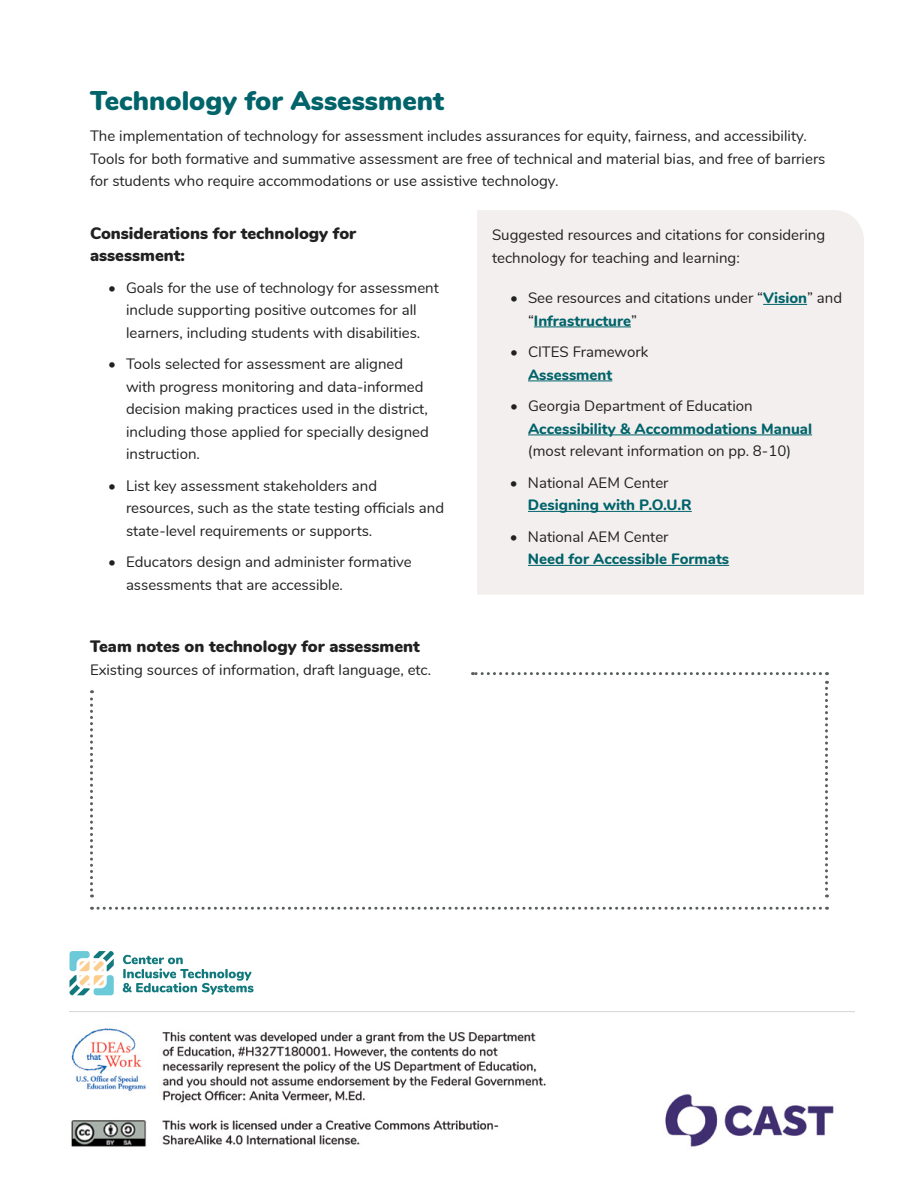
<style>
.page{position:relative;width:918px;height:1188px;background:#fff}
.page>*{position:absolute;margin:0;border:0;box-sizing:border-box;transform-origin:0 0}
.t1{font:900 27px "Nunito";color:#00646a}
.t2{font:900 16.5px/22.5px "Nunito";color:#212121}
.paragraph{font:15px/22.5px "Nunito";color:#212121}
.t3{font:800 15px/22.5px "Nunito";color:#00646a}
.s1{font-weight:800;color:#00646a}
.s2{font-weight:400;color:#212121}
</style>
<div class="page">
<div style="left:477px;top:210px;width:387px;height:385px;background:#f3efee"></div>
<hr style="left:763px;top:304px;width:44px;height:1px;background:#00646a">
<hr style="left:534px;top:327px;width:97px;height:1px;background:#00646a">
<hr style="left:528px;top:381px;width:84px;height:1px;background:#00646a">
<hr style="left:528px;top:435px;width:284px;height:1px;background:#00646a">
<hr style="left:528px;top:511px;width:164px;height:1px;background:#00646a">
<hr style="left:528px;top:565px;width:201px;height:1px;background:#00646a">
<svg style="left:825px;top:681px;width:3px;height:216px"></svg>
<svg style="left:92px;top:907px;width:728px;height:3px"></svg>
<svg style="left:472px;top:672px;width:348px;height:3px"></svg>
<svg style="left:90px;top:690px;width:3px;height:207px"></svg>
<img style="left:71px;top:1028px;width:763px;height:119px">
<svg style="left:123px;top:954px;width:131px;height:41px"></svg>
<svg style="left:70px;top:951px;width:44px;height:44px"></svg>
<h2 class="t1" style="left:90px;top:80px;width:356px">Technology for Assessment</h2>
<p class="paragraph" style="left:90px;top:124px;width:737px">The implementation of technology for assessment includes assurances for equity, fairness, and accessibility.<br>Tools for both formative and summative assessment are free of technical and material bias, and free of barriers for students who require accommodations or use assistive technology.</p>
<h3 class="t2" style="left:90px;top:221px;width:268px">Considerations for technology for assessment:</h3>
<p class="paragraph" style="left:108px;top:276px;width:332px;text-align:center">• Goals for the use of technology for assessment include supporting positive outcomes for all learners, including students with disabilities.</p>
<p class="paragraph" style="left:126px;top:352px;width:304px;text-indent:-18px">• Tools selected for assessment are aligned with progress monitoring and data-informed decision making practices used in the district, including those applied for specially designed instruction.</p>
<p class="paragraph" style="left:126px;top:474px;width:320px;text-indent:-18px">• List key assessment stakeholders and resources, such as the state testing officials and state-level requirements or supports.</p>
<p class="paragraph" style="left:126px;top:550px;width:287px;text-indent:-18px">• Educators design and administer formative assessments that are accessible.</p>
<h3 class="t2" style="left:90px;top:634px;width:331px">Team notes on technology for assessment</h3>
<h3 class="paragraph" style="left:90px;top:657px;width:343px">Existing sources of information, draft language, etc.</h3>
<p class="paragraph" style="left:492px;top:223px;width:335px">Suggested resources and citations for considering technology for teaching and learning:</p>
<p class="paragraph" style="left:528px;top:286px;width:316px;text-indent:-18px">• See resources and citations under “<span class="s1">Vision</span>” and “<span class="s1">Infrastructure</span>”</p>
<p class="paragraph" style="left:528px;top:340px;width:122px;text-indent:-18px">• CITES Framework<br><span class="s1">Assessment</span></p>
<p class="paragraph" style="left:528px;top:394px;width:286px;text-indent:-18px">• Georgia Department of Education<br><span class="s1">Accessibility &amp; Accommodations Manual </span>(most relevant information on pp. 8-10)</p>
<p class="t3" style="left:528px;top:470px;width:165px;text-indent:-18px"><span class="s2">• National AEM Center<br></span>Designing with P.O.U.R</p>
<p class="t3" style="left:528px;top:524px;width:203px;text-indent:-18px"><span class="s2">• National AEM Center<br></span>Need for Accessible Formats</p>
</div>
